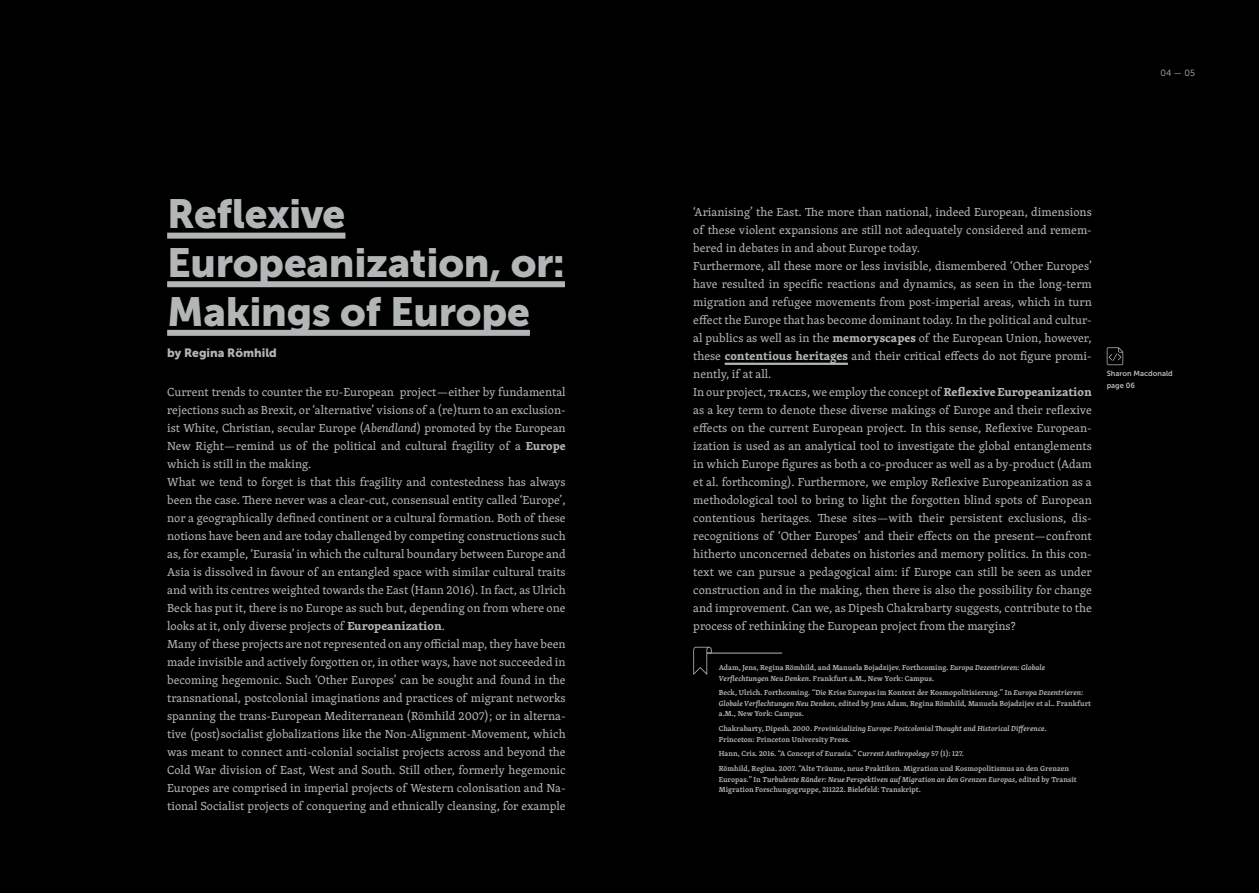
<style>
.page{position:relative;width:1259px;height:893px;background:#000}
.page>*{position:absolute;margin:0;border:0;box-sizing:border-box;transform-origin:0 0}
.titolo{font:40.5px "Museo Sans 900";letter-spacing:-.01em;color:#b3b6b7}
.txt{font:12px/18px "Skolar Latin";color:#b3b6b7;text-align:justify}
.autore{font:12px "Museo Sans 900";color:#b3b6b7}
.t1{font:9px "Museo Sans 300";color:#b3b6b7}
.fonti{font:600 7.5px/10.5px "Skolar Latin";color:#b3b6b7}
.fonti-2{font:italic 600 7.5px/10.5px "Skolar Latin";color:#b3b6b7}
.dida{font:7.5px/11.2px "Museo Sans 700";color:#b3b6b7}
.s1{font-style:italic}
.s2{font-weight:700}
.s3{font-style:normal}
</style>
<div class="page">
<div style="left:167px;top:233px;width:178px;height:6px;background:#b3b6b7"></div>
<div style="left:167px;top:281px;width:398px;height:6px;background:#b3b6b7"></div>
<div style="left:167px;top:330px;width:363px;height:6px;background:#b3b6b7"></div>
<hr style="left:725px;top:363px;width:123px;height:2px;background:#b3b6b7">
<svg style="left:693px;top:647px;width:18px;height:28px"></svg>
<hr style="left:707px;top:653px;width:75px;height:1px;background:#b3b6b7">
<svg style="left:1106px;top:347px;width:17px;height:18px"></svg>
<p class="titolo" style="left:167px;top:191px;width:180px">Reflexive</p>
<p class="titolo" style="left:167px;top:240px;width:399px">Europeanization, or:</p>
<p class="titolo" style="left:167px;top:288px;width:364px">Makings of Europe</p>
<p class="autore" style="left:167px;top:346px;width:111px">by Regina Römhild</p>
<p class="txt" style="left:167px;top:383px;width:400px">Current trends to counter the EU-European project—either by fundamental rejections such as Brexit, or ‘alternative’ visions of a (re)turn to an exclusion&shy;ist White, Christian, secular Europe (<span class="s1">Abendland</span>) promoted by the European New Right—remind us of the political and cultural fragility of a <span class="s2">Europe </span>which is still in the making.</p>
<p class="txt" style="left:167px;top:473px;width:400px">What we tend to forget is that this fragility and contestedness has always been the case. There never was a clear-cut, consensual entity called ‘Europe’, nor a geographically defined continent or a cultural formation. Both of these notions have been and are today challenged by competing constructions such as, for example, ‘Eurasia’ in which the cultural boundary between Europe and Asia is dissolved in favour of an entangled space with similar cultural traits and with its centres weighted towards the East (Hann 2016). In fact, as Ulrich Beck has put it, there is no Europe as such but, depending on from where one looks at it, only diverse projects of <span class="s2">Europeanization</span>.</p>
<p class="txt" style="left:167px;top:635px;width:400px">Many of these projects are not represented on any official map, they have been made invisible and actively forgotten or, in other ways, have not succeeded in becoming hegemonic. Such ‘Other Europes’ can be sought and found in the transnational, postcolonial imaginations and practices of migrant networks spanning the trans-European Mediterranean (Römhild 2007); or in alterna&shy;tive (post)socialist globalizations like the Non-Alignment-Movement, which was meant to connect anti-colonial socialist projects across and beyond the Cold War division of East, West and South. Still other, formerly hegemonic Europes are comprised in imperial projects of Western colonisation and Na&shy;tional Socialist projects of conquering and ethnically cleansing, for example</p>
<p class="t1" style="left:1160px;top:68px;width:36px">04 — 05</p>
<p class="txt" style="left:693px;top:203px;width:400px">‘Arianising’ the East. The more than national, indeed European, dimensions of these violent expansions are still not adequately considered and remem&shy;bered in debates in and about Europe today.</p>
<p class="txt" style="left:693px;top:257px;width:400px">Furthermore, all these more or less invisible, dismembered ‘Other Europes’ have resulted in specific reactions and dynamics, as seen in the long-term migration and refugee movements from post-imperial areas, which in turn effect the Europe that has become dominant today. In the political and cultur&shy;al publics as well as in the <span class="s2">memoryscapes</span> of the European Union, however, these <span class="s2">contentious heritages</span> and their critical effects do not figure promi&shy;nently, if at all.</p>
<p class="txt" style="left:693px;top:383px;width:400px">In our project, TRACES, we employ the concept of <span class="s2">Reflexive Europeanization </span>as a key term to denote these diverse makings of Europe and their reflexive effects on the current European project. In this sense, Reflexive European&shy;ization is used as an analytical tool to investigate the global entanglements in which Europe figures as both a co-producer as well as a by-product (Adam et al. forthcoming). Furthermore, we employ Reflexive Europeanization as a methodological tool to bring to light the forgotten blind spots of European contentious heritages. These sites—with their persistent exclusions, dis&shy;recognitions of ‘Other Europes’ and their effects on the present—confront hitherto unconcerned debates on histories and memory politics. In this con&shy;text we can pursue a pedagogical aim: if Europe can still be seen as under construction and in the making, then there is also the possibility for change and improvement. Can we, as Dipesh Chakrabarty suggests, contribute to the process of rethinking the European project from the margins?</p>
<p class="fonti" style="left:719px;top:662px;width:328px">Adam, Jens, Regina Römhild, and Manuela Bojadzijev. Forthcoming. <span class="s1">Europa Dezentrieren: Globale<br>Verflechtungen Neu Denken</span>. Frankfurt a.M., New York: Campus.</p>
<p class="fonti" style="left:719px;top:687px;width:374px">Beck, Ulrich. Forthcoming. “Die Krise Europas im Kontext der Kosmopolitisierung.” In <span class="s1">Europa Dezentrieren:<br>Globale Verflechtungen Neu Denken</span>, edited by Jens Adam, Regina Römhild, Manuela Bojadzijev et al.. Frankfurt a.M., New York: Campus.</p>
<p class="fonti-2" style="left:719px;top:723px;width:329px"><span class="s3">Chakrabarty, Dipesh. 2000.</span> Provinicializing Europe: Postcolonial Thought and Historical Difference<span class="s3">.<br>Princeton: Princeton University Press.</span></p>
<p class="fonti" style="left:719px;top:748px;width:247px">Hann, Cris. 2016. “A Concept of Eurasia.” <span class="s1">Current Anthropology</span> 57 (1): 127.</p>
<p class="fonti" style="left:719px;top:763px;width:359px">Römhild, Regina. 2007. “Alte Träume, neue Praktiken. Migration und Kosmopolitismus an den Grenzen<br>Europas.” In <span class="s1">Turbulente Ränder: Neue Perspektiven auf Migration an den Grenzen Europas</span>, edited by Transit<br>Migration Forschungsgruppe, 211222. Bielefeld: Transkript.</p>
<p class="dida" style="left:1106px;top:368px;width:68px">Sharon Macdonald page 06</p>
</div>
